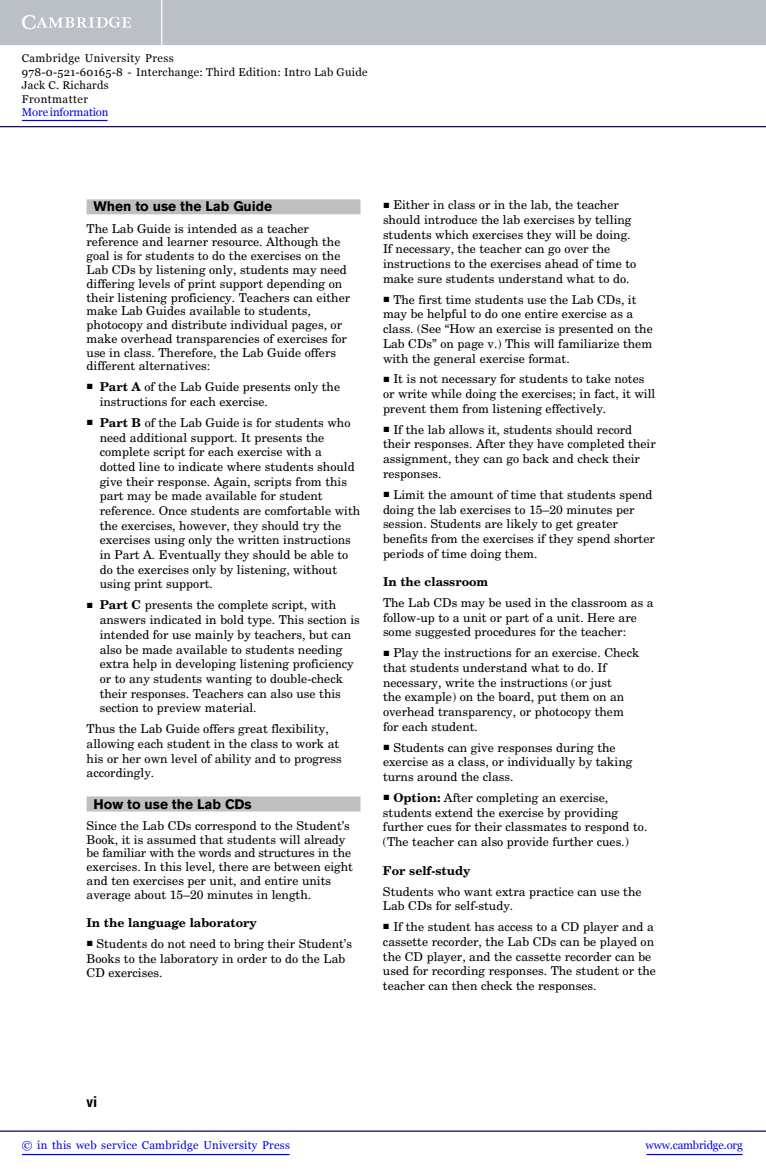
<style>
.page{position:relative;width:766px;height:1174px;background:#fff}
.page>*{position:absolute;margin:0;border:0;box-sizing:border-box;transform-origin:0 0}
.t1{font:700 condensed 15px "Univers";color:#000}
.t2{font:700 13.75px "Akzidenz Grotesk BE";color:#000}
.t3{font:12.25px/14.6px "New Century Schlbk";color:#000}
.t4{font:11.25px/13.5px "Georgia";letter-spacing:.025em;color:#000}
.t5{font:11.25px "Georgia";letter-spacing:.025em;color:#0000f1}
.t6{font:11.25px "Georgia";letter-spacing:-.015em;color:#0000f1}
.t7{font:11.25px "Georgia";letter-spacing:-.01em;color:#0000f1}
.s1{font-weight:700}
</style>
<div class="page">
<div style="left:87px;top:199px;width:273px;height:15px;background:#bfbfbf"></div>
<div style="left:87px;top:796px;width:273px;height:15px;background:#bfbfbf"></div>
<div style="left:0;top:0;width:766px;height:45px;background:#bac0c6"></div>
<svg style="left:22px;top:15px;width:109px;height:14px"></svg>
<hr style="left:161px;top:0;width:1px;height:45px;background:#fff">
<hr style="left:0;top:126px;width:766px;height:1px;background:#150666">
<hr style="left:646px;top:1153px;width:96px;height:2px;background:#0000f1">
<hr style="left:0;top:1130px;width:766px;height:1px;background:#150666">
<hr style="left:22px;top:1153px;width:267px;height:2px;background:#0000f1">
<hr style="left:22px;top:120px;width:86px;height:1px;background:#0000f1">
<p class="t4" style="left:22px;top:52px;width:347px">Cambridge University Press<br>978-0-521-60165-8 - Interchange: Third Edition: Intro Lab Guide<br>Jack C. Richards<br>Frontmatter</p>
<p class="t7" style="left:22px;top:106px;width:88px">More information</p>
<p class="t2" style="left:93px;top:202px;width:180px">When to use the Lab Guide</p>
<p class="t3" style="left:87px;top:222px;width:265px;line-height:13.8px">The Lab Guide is intended as a teacher reference and learner resource. Although the goal is for students to do the exercises on the Lab CDs by listening only, students may need differing levels of print support depending on their listening proficiency. Teachers can either make Lab Guides available to students, photocopy and distribute individual pages, or make overhead transparencies of exercises for use in class. Therefore, the Lab Guide offers different alternatives:</p>
<p class="t3" style="left:100px;top:380px;width:242px"><span class="s1">Part A</span> of the Lab Guide presents only the instructions for each exercise.</p>
<p class="t3" style="left:100px;top:416px;width:262px"><span class="s1">Part B</span> of the Lab Guide is for students who need additional support. It presents the complete script for each exercise with a dotted line to indicate where students should give their response. Again, scripts from this part may be made available for student reference. Once students are comfortable with the exercises, however, they should try the exercises using only the written instructions in Part A. Eventually they should be able to do the exercises only by listening, without using print support.</p>
<p class="t3" style="left:100px;top:599px;width:262px"><span class="s1">Part C</span> presents the complete script, with answers indicated in bold type. This section is intended for use mainly by teachers, but can also be made available to students needing extra help in developing listening proficiency or to any students wanting to double-check their responses. Teachers can also use this section to preview material.</p>
<p class="t3" style="left:87px;top:722px;width:257px">Thus the Lab Guide offers great flexibility, allowing each student in the class to work at his or her own level of ability and to progress accordingly.</p>
<p class="t2" style="left:93px;top:799px;width:160px">How to use the Lab CDs</p>
<p class="t3" style="left:87px;top:819px;width:268px;line-height:13.8px">Since the Lab CDs correspond to the Student’s Book, it is assumed that students will already be familiar with the words and structures in the exercises. In this level, there are between eight and ten exercises per unit, and entire units average about 15–20 minutes in length.</p>
<p class="t3" style="left:96px;top:913px;width:257px;line-height:21px;text-indent:-10px"><span class="s1">In the language laboratory<br></span>Students do not need to bring their Student’s</p>
<p class="t3" style="left:87px;top:952px;width:260px">Books to the laboratory in order to do the Lab<br>CD exercises.</p>
<p class="t3" style="left:383px;top:199px;width:255px;text-indent:10px">Either in class or in the lab, the teacher should introduce the lab exercises by telling students which exercises they will be doing.<br>If necessary, the teacher can go over the instructions to the exercises ahead of time to make sure students understand what to do.</p>
<p class="t3" style="left:383px;top:293px;width:271px;text-indent:10px">The first time students use the Lab CDs, it may be helpful to do one entire exercise as a class. (See “How an exercise is presented on the Lab CDs” on page v.) This will familiarize them with the general exercise format.</p>
<p class="t3" style="left:383px;top:373px;width:274px;text-indent:10px">It is not necessary for students to take notes or write while doing the exercises; in fact, it will prevent them from listening effectively.</p>
<p class="t3" style="left:383px;top:423px;width:274px;text-indent:10px">If the lab allows it, students should record their responses. After they have completed their assignment, they can go back and check their responses.</p>
<p class="t3" style="left:383px;top:488px;width:273px;text-indent:10px">Limit the amount of time that students spend doing the lab exercises to 15–20 minutes per session. Students are likely to get greater benefits from the exercises if they spend shorter periods of time doing them.</p>
<p class="t3" style="left:383px;top:572px;width:272px;line-height:20.9px"><span class="s1">In the classroom<br></span>The Lab CDs may be used in the classroom as a</p>
<p class="t3" style="left:383px;top:611px;width:255px">follow-up to a unit or part of a unit. Here are some suggested procedures for the teacher:</p>
<p class="t3" style="left:383px;top:646px;width:258px;text-indent:10px">Play the instructions for an exercise. Check that students understand what to do. If necessary, write the instructions (or just<br>the example) on the board, put them on an overhead transparency, or photocopy them for each student.</p>
<p class="t3" style="left:383px;top:741px;width:251px;text-indent:10px">Students can give responses during the exercise as a class, or individually by taking turns around the class.</p>
<p class="t3" style="left:383px;top:791px;width:266px;text-indent:10px"><span class="s1">Option:</span> After completing an exercise, students extend the exercise by providing further cues for their classmates to respond to. (The teacher can also provide further cues.)</p>
<p class="t3" style="left:383px;top:861px;width:260px;line-height:20.9px"><span class="s1">For self-study<br></span>Students who want extra practice can use the</p>
<p class="t3" style="left:393px;top:896px;width:262px;line-height:21px;text-indent:-10px">Lab CDs for self-study.<br>If the student has access to a CD player and a</p>
<p class="t3" style="left:383px;top:935px;width:274px">cassette recorder, the Lab CDs can be played on the CD player, and the cassette recorder can be used for recording responses. The student or the teacher can then check the responses.</p>
<p class="t1" style="left:87px;top:1095px;width:12px">vi</p>
<p class="t5" style="left:22px;top:1139px;width:269px">© in this web service Cambridge University Press</p>
<p class="t6" style="left:645px;top:1139px;width:99px">www.cambridge.org</p>
</div>
